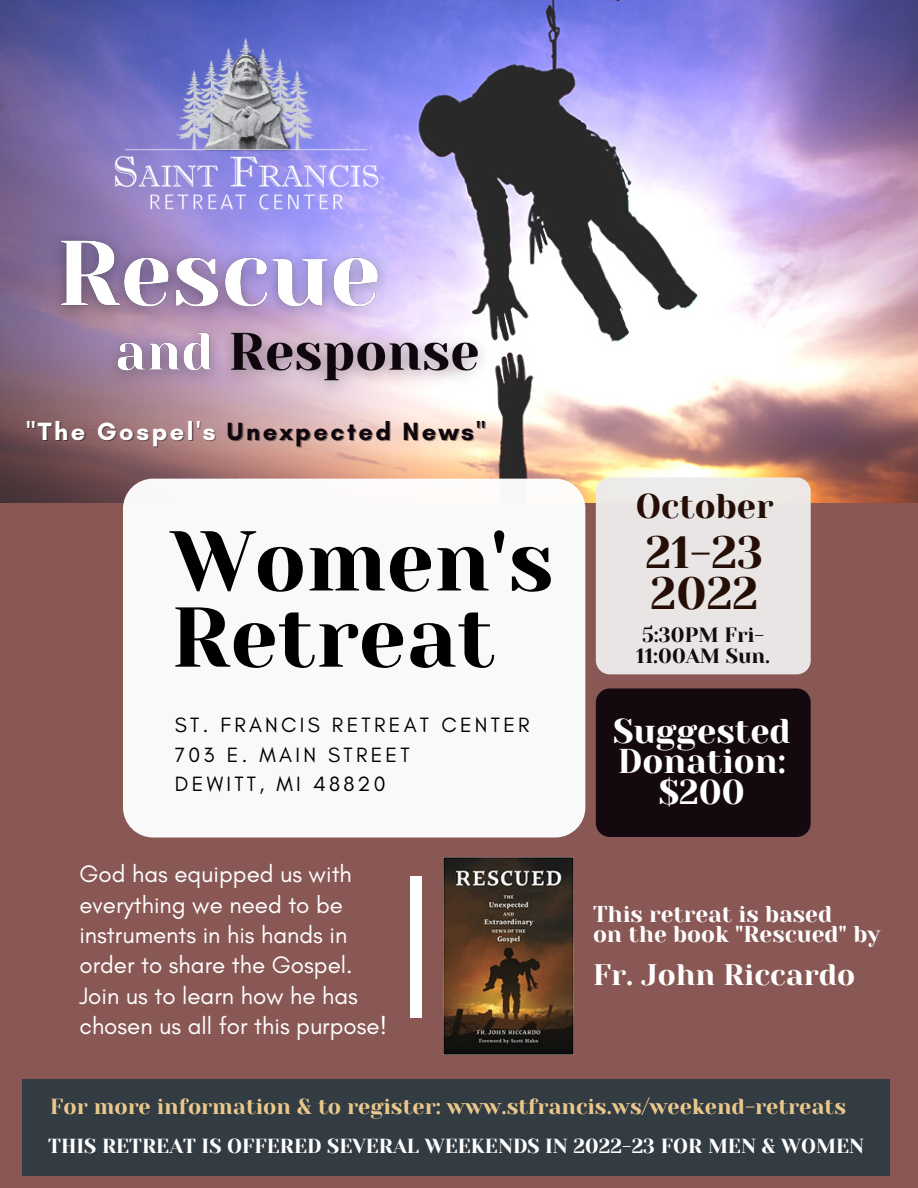
<style>
.page{position:relative;width:918px;height:1188px;background:#895855}
.page>*{position:absolute;margin:0;border:0;box-sizing:border-box;transform-origin:0 0}
.t1{font:84.6px/76.2px "Yeseva One";color:#000}
.t2{font:45px/40.5px "Yeseva One";color:#250e05}
.t3{font:34.35px/30.3px "Yeseva One";color:#fff;text-align:center}
.t4{font:34.35px "Yeseva One";color:#250e05}
.t5{font:29.7px "Yeseva One";color:#fff}
.t6{font:700 25.35px "Glacial Indifference";letter-spacing:.1em;color:#0f070d}
.t7{font:24.15px/30.3px "Glacial Indifference";color:#fff}
.t8{font:22.8px/20.2px "Yeseva One";color:#fefefe}
.t9{font:21.75px "Yeseva One";color:#eac88b}
.t10{font:21px/29.2px "Glacial Indifference";letter-spacing:.155em;color:#000}
.t11{font:20.55px/21.3px "Yeseva One";color:#0e0c13}
.t12{font:20.25px "Yeseva One";color:#fff}
.s1{color:#fff}
</style>
<div class="page">
<img style="left:0;top:0;width:918px;height:502px">
<div style="left:596px;top:688px;width:215px;height:149px;background:#0f070d;border-radius:14px"></div>
<div style="left:596px;top:478px;width:215px;height:196px;background:#edebeb;border-radius:14px"></div>
<img style="left:92px;top:34px;width:308px;height:167px">
<img style="left:33px;top:201px;width:470px;height:208px">
<div style="left:410px;top:876px;width:11px;height:142px;background:#fff"></div>
<div style="left:22px;top:1079px;width:867px;height:96px;background:#333c43"></div>
<img style="left:444px;top:857px;width:129px;height:197px">
<div style="left:123px;top:479px;width:462px;height:359px;background:#fff;border-radius:30px"></div>
<p class="t6" style="left:26px;top:415px;width:460px"><span class="s1">"The Gospel's</span> Unexpected News"</p>
<h1 class="t1" style="left:171px;top:524px;width:384px">Women's<br>Retreat</h1>
<p class="t10" style="left:175px;top:710px;width:356px">ST. FRANCIS RETREAT CENTER<br>703 E. MAIN STREET<br>DEWITT, MI 48820</p>
<p class="t7" style="left:79px;top:859px;width:309px">God has equipped us with everything we need to be instruments in his hands in order to share the Gospel.<br>Join us to learn how he has chosen us all for this purpose!</p>
<h3 class="t4" style="left:636px;top:487px;width:139px">October</h3>
<h2 class="t2" style="left:646px;top:533px;width:120px">21-23<br>2022</h2>
<p class="t11" style="left:636px;top:624px;width:136px">5:30PM Fri-<br>11:00AM Sun.</p>
<h3 class="t3" style="left:613px;top:716px;width:179px">Suggested<br>Donation: $200</h3>
<p class="t8" style="left:593px;top:904px;width:289px">This retreat is based<br>on the book "Rescued" by</p>
<p class="t5" style="left:593px;top:958px;width:264px">Fr. John Riccardo</p>
<p class="t9" style="left:50px;top:1095px;width:797px">For more information &amp; to register: www.stfrancis.ws/weekend-retreats</p>
<p class="t12" style="left:48px;top:1134px;width:818px">THIS RETREAT IS OFFERED SEVERAL WEEKENDS IN 2022-23 FOR MEN &amp; WOMEN</p>
</div>
